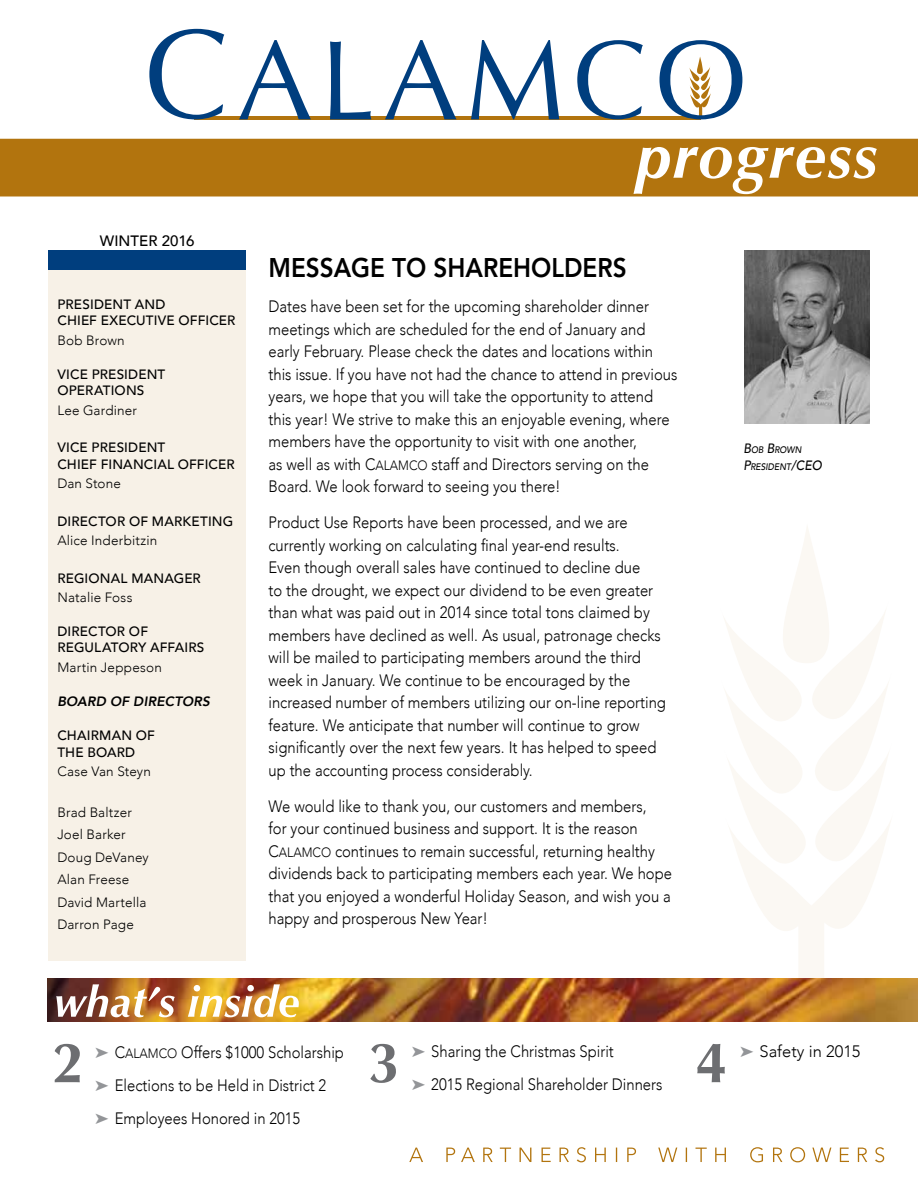
<style>
.page{position:relative;width:918px;height:1188px;background:#fff}
.page>*{position:absolute;margin:0;border:0;box-sizing:border-box;transform-origin:0 0}
.t1{font:700 57px "Optima";color:#6d6e71}
.t2{font:800 27px "Avenir";color:#000;scale:.9 1}
.t3{font:300 16.5px/22.5px "Avenir";color:#000;scale:.9 1}
.t4{font:300 16.5px "Avenir";color:#000}
.t5{font:500 15px "Avenir";letter-spacing:.005em;color:#000}
.t6{font:500 13.5px/16.2px "Avenir";letter-spacing:.01em;color:#000}
.t7{font:300 13.5px/22.5px "Avenir";letter-spacing:.015em;color:#000}
.t8{font:italic 800 13.5px "Avenir";letter-spacing:.015em;color:#000}
.t9{font:italic 500 9.45px/16.2px "Avenir";color:#000;scale:.9 1}
.s1{font-size:13.5px}
</style>
<div class="page">
<svg style="left:720px;top:527px;width:174px;height:452px"></svg>
<img style="left:48px;top:979px;width:870px;height:42px">
<div style="left:0;top:139px;width:918px;height:57px;background:#b2740e"></div>
<svg style="left:409px;top:1147px;width:475px;height:15px"></svg>
<svg style="left:149px;top:29px;width:593px;height:90px"></svg>
<div style="left:48px;top:251px;width:197px;height:710px;background:#f7f1e7"></div>
<div style="left:48px;top:251px;width:197px;height:19px;background:#003e7e"></div>
<svg style="left:634px;top:147px;width:243px;height:47px"></svg>
<img style="left:56px;top:984px;width:243px;height:33px">
<img style="left:745px;top:251px;width:125px;height:173px">
<p class="t5" style="left:100px;top:227px;width:96px">WINTER 2016</p>
<p class="t6" style="left:57px;top:296px;width:57px">PRESI DENT</p>
<p class="t6" style="left:57px;top:296px;width:157px;text-indent:77px">AND<br>CHIEF EXECUTIVE OFFICER</p>
<p class="t7" style="left:57px;top:329px;width:69px">Bob Brown</p>
<p class="t6" style="left:57px;top:366px;width:9px">VICE</p>
<p class="t6" style="left:92px;top:366px;width:57px">PRESI DENT</p>
<p class="t6" style="left:57px;top:382px;width:21px">OPER</p>
<p class="t6" style="left:94px;top:382px;width:18px">ATION</p>
<p class="t6" style="left:137px;top:382px;width:9px">S</p>
<p class="t7" style="left:57px;top:399px;width:81px">Lee Gardiner</p>
<p class="t6" style="left:57px;top:439px;width:179px">VICE PRESIDENT<br>CH IEF FINANCIAL OFFICER</p>
<p class="t7" style="left:57px;top:472px;width:65px">Dan Stone</p>
<p class="t6" style="left:57px;top:512px;width:10px">DIRECTOR</p>
<p class="t6" style="left:129px;top:512px;width:71px">OF MARKETIN</p>
<p class="t6" style="left:223px;top:512px;width:12px">G</p>
<p class="t7" style="left:57px;top:529px;width:101px">Alice Inderbitzin</p>
<p class="t6" style="left:57px;top:569px;width:37px">REGION</p>
<p class="t6" style="left:111px;top:569px;width:83px">AL MANAGER</p>
<p class="t7" style="left:57px;top:586px;width:77px">Natalie Foss</p>
<p class="t6" style="left:57px;top:623px;width:10px">DIRECTOR</p>
<p class="t6" style="left:129px;top:623px;width:21px">OF</p>
<p class="t6" style="left:57px;top:639px;width:64px">REGULATOR</p>
<p class="t6" style="left:138px;top:639px;width:68px">Y AFFAIRS</p>
<p class="t7" style="left:57px;top:656px;width:106px">Martin Jeppeson</p>
<p class="t8" style="left:57px;top:693px;width:154px">BOARD OF DIRECTORS</p>
<p class="t6" style="left:57px;top:727px;width:38px">CHAIRM</p>
<p class="t6" style="left:57px;top:727px;width:99px;text-indent:54px">AN OF<br>THE BOARD</p>
<p class="t7" style="left:57px;top:760px;width:95px">Case Van Steyn</p>
<p class="t7" style="left:57px;top:801px;width:93px">Brad Baltzer<br>Joel Barker<br>Doug DeVaney<br>Alan Freese<br>David Martella<br>Darron Page</p>
<h2 class="t2" style="left:268px;top:243px;width:399px">MESSAGE TO SHAREHOLDERS</h2>
<p class="t3" style="left:268px;top:295px;width:456px">Dates have been set for the upcoming shareholder dinner meetings which are scheduled for the end of January and early February. Please check the dates and locations within this issue. If you have not had the chance to attend in previous years, we hope that you will take the opportunity to attend this year! We strive to make this an enjoyable evening, where members have the opportunity to visit with one another,<br>as well as with C<span class="s1">ALAMCO</span> staff and Directors serving on the Board. We look forward to seeing you there!</p>
<p class="t3" style="left:268px;top:511px;width:443px">Product Use Reports have been processed, and we are currently working on calculating final year-end results.<br>Even though overall sales have continued to decline due<br>to the drought, we expect our dividend to be even greater than what was paid out in 2014 since total tons claimed by members have declined as well. As usual, patronage checks will be mailed to participating members around the third week in January. We continue to be encouraged by the increased number of members utilizing our on-line reporting feature. We anticipate that number will continue to grow significantly over the next few years. It has helped to speed up the accounting process considerably.</p>
<p class="t3" style="left:268px;top:795px;width:450px">We would like to thank you, our customers and members,<br>for your continued business and support. It is the reason C<span class="s1">ALAMCO</span> continues to remain successful, returning healthy dividends back to participating members each year. We hope that you enjoyed a wonderful Holiday Season, and wish you a happy and prosperous New Year!</p>
<p class="t9" style="left:743px;top:442px;width:78px"><span class="s1">B</span>OB <span class="s1">B</span>ROWN<br><span class="s1">P</span>RESIDENT<span class="s1">/CEO</span></p>
<h1 class="t1" style="left:52px;top:1030px;width:33px">2</h1>
<h1 class="t1" style="left:368px;top:1030px;width:33px">3</h1>
<h1 class="t1" style="left:696px;top:1030px;width:33px">4</h1>
<p class="t3" style="left:115px;top:1036px;width:256px;line-height:33.3px">C<span class="s1">ALAMCO</span> Offers $1000 Scholarship<br>Elections to be Held in District 2<br>Employees Honored in 2015</p>
<p class="t3" style="left:431px;top:1034px;width:258px;line-height:33.3px">Sharing the Christmas Spirit<br>2015 Regional Shareholder Dinners</p>
<p class="t4" style="left:760px;top:1041px;width:102px">Safety in 2015</p>
</div>
